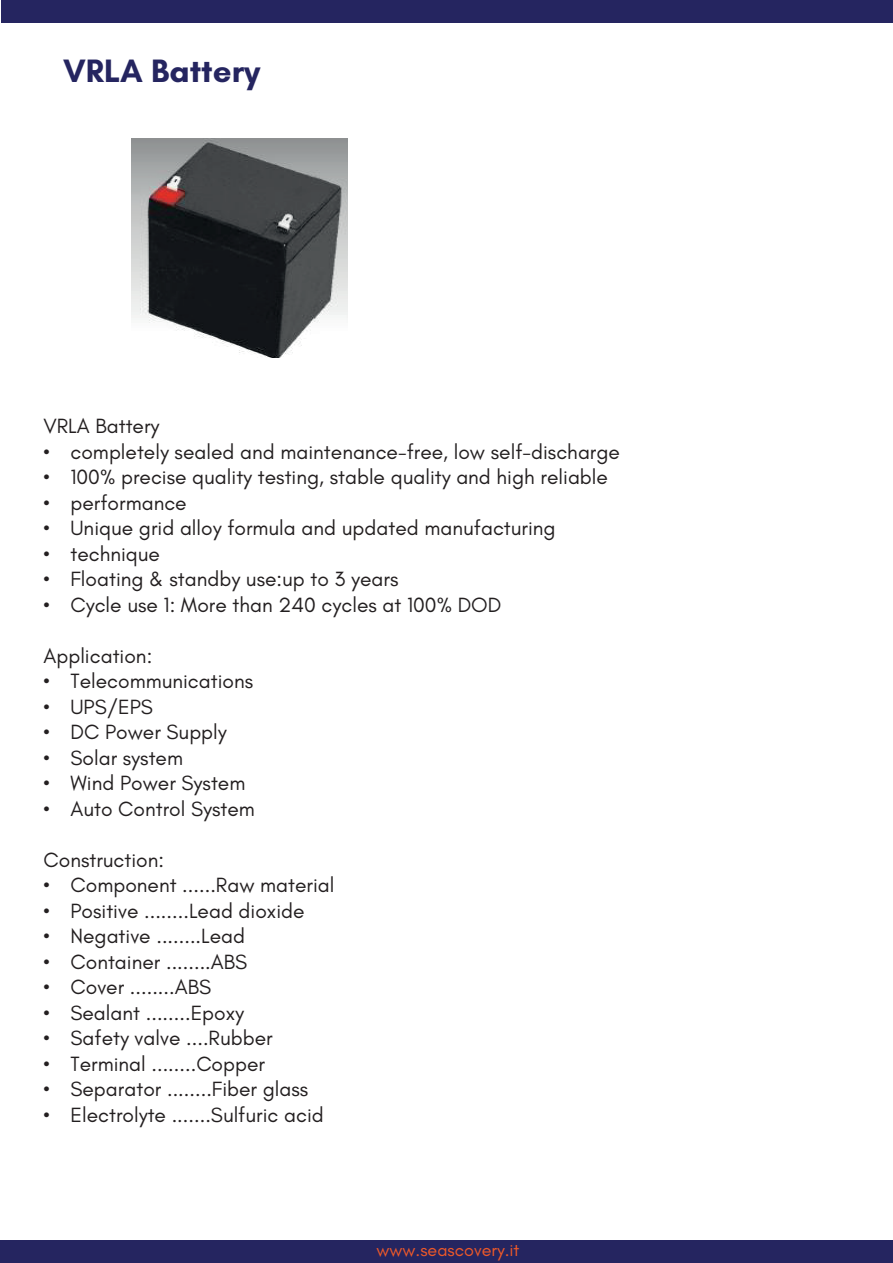
<style>
.page{position:relative;width:893px;height:1263px;background:#fff}
.page>*{position:absolute;margin:0;border:0;box-sizing:border-box;transform-origin:0 0}
.t1{font:700 33px "Glacial Indifference";color:#252560}
.t2{font:21px "Glacial Indifference";color:#231f20}
.t3{font:18px "Glacial Indifference";color:#ef5929}
</style>
<div class="page">
<div style="left:1px;top:0;width:892px;height:22px;background:#252560"></div>
<div style="left:0;top:1240px;width:893px;height:23px;background:#252560"></div>
<img style="left:131px;top:139px;width:216px;height:219px">
<h1 class="t1" style="left:63px;top:50px;width:199px">VRLA Battery</h1>
<p class="t2" style="left:43px;top:415px;width:118px">VRLA Battery</p>
<p class="t2" style="left:43px;top:440px;width:578px">• completely sealed and maintenance-free, low self-discharge</p>
<p class="t2" style="left:43px;top:466px;width:566px">• 100% precise quality testing, stable quality and high reliable</p>
<p class="t2" style="left:43px;top:491px;width:145px">• performance</p>
<p class="t2" style="left:43px;top:517px;width:514px">• Unique grid alloy formula and updated manufacturing</p>
<p class="t2" style="left:43px;top:542px;width:118px">• technique</p>
<p class="t2" style="left:43px;top:568px;width:357px">• Floating &amp; standby use:up to 3 years</p>
<p class="t2" style="left:43px;top:593px;width:459px">• Cycle use 1: More than 240 cycles at 100% DOD</p>
<p class="t2" style="left:43px;top:644px;width:110px">Application:</p>
<p class="t2" style="left:43px;top:670px;width:211px">• Telecommunications</p>
<p class="t2" style="left:43px;top:695px;width:111px">• UPS/EPS</p>
<p class="t2" style="left:43px;top:720px;width:185px">• DC Power Supply</p>
<p class="t2" style="left:43px;top:746px;width:141px">• Solar system</p>
<p class="t2" style="left:43px;top:771px;width:203px">• Wind Power System</p>
<p class="t2" style="left:43px;top:797px;width:213px">• Auto Control System</p>
<p class="t2" style="left:43px;top:848px;width:122px">Construction:</p>
<p class="t2" style="left:43px;top:873px;width:292px">• Component ......Raw material</p>
<p class="t2" style="left:43px;top:899px;width:263px">• Positive ........Lead dioxide</p>
<p class="t2" style="left:43px;top:924px;width:203px">• Negative ........Lead</p>
<p class="t2" style="left:43px;top:950px;width:205px">• Container ........ABS</p>
<p class="t2" style="left:43px;top:975px;width:169px">• Cover ........ABS</p>
<p class="t2" style="left:43px;top:1001px;width:202px">• Sealant ........Epoxy</p>
<p class="t2" style="left:43px;top:1026px;width:231px">• Safety valve ....Rubber</p>
<p class="t2" style="left:43px;top:1052px;width:223px">• Terminal ........Copper</p>
<p class="t2" style="left:43px;top:1077px;width:266px">• Separator ........Fiber glass</p>
<p class="t2" style="left:43px;top:1103px;width:282px">• Electrolyte .......Sulfuric acid</p>
<p class="t3" style="left:377px;top:1239px;width:144px">www.seascovery.it</p>
</div>
